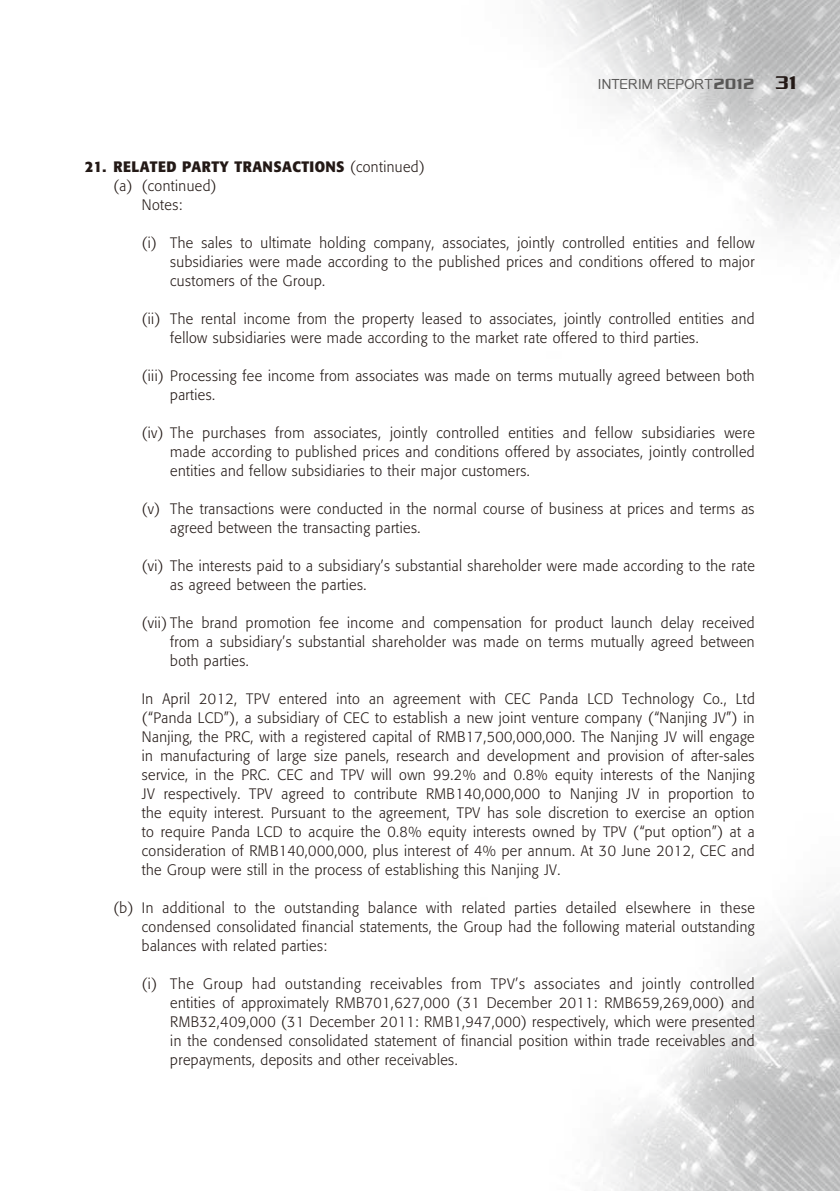
<style>
.page{position:relative;width:840px;height:1191px;background:#fff}
.page>*{position:absolute;margin:0;border:0;box-sizing:border-box;transform-origin:0 0}
.t1{font:300 15px/19px "Formata";letter-spacing:.03em;color:#231916;text-align:justify;scale:.95 1}
.t2{font:700 15px "Formata";letter-spacing:.03em;color:#231916;scale:.95 1}
.t3{font:500 14px "M Elle HK";letter-spacing:.03em;color:#595857;scale:.95 1}
.s1{font-family:"Serpentine Std";font-size:16px}
.s2{font-family:"Serpentine Std";font-size:20px;color:#231916}
.s3{font-weight:300}
</style>
<div class="page">
<img style="left:539px;top:0;width:300px;height:244px">
<img style="left:594px;top:890px;width:245px;height:301px">
<p class="t3" style="left:597px;top:74px;width:211px">INTERIM REPORT<span class="s1">2012</span> <span class="s2">31</span></p>
<p class="t2" style="left:85px;top:157px;width:358px">21. RELATED PARTY TRANSACTIONS <span class="s3">(continued)</span></p>
<p class="t1" style="left:113px;top:176px;width:110px">(a) (continued)</p>
<p class="t1" style="left:142px;top:195px;width:44px">Notes:</p>
<p class="t1" style="left:170px;top:233px;width:616px;text-indent:-28px">(i) The sales to ultimate holding company, associates, jointly controlled entities and fellow subsidiaries were made according to the published prices and conditions offered to major customers of the Group.</p>
<p class="t1" style="left:170px;top:309px;width:616px;text-indent:-28px">(ii) The rental income from the property leased to associates, jointly controlled entities and fellow subsidiaries were made according to the market rate offered to third parties.</p>
<p class="t1" style="left:170px;top:366px;width:616px;text-indent:-28px">(iii) Processing fee income from associates was made on terms mutually agreed between both parties.</p>
<p class="t1" style="left:170px;top:423px;width:616px;text-indent:-28px">(iv) The purchases from associates, jointly controlled entities and fellow subsidiaries were made according to published prices and conditions offered by associates, jointly controlled entities and fellow subsidiaries to their major customers.</p>
<p class="t1" style="left:170px;top:499px;width:616px;text-indent:-28px">(v) The transactions were conducted in the normal course of business at prices and terms as agreed between the transacting parties.</p>
<p class="t1" style="left:170px;top:556px;width:616px;text-indent:-28px">(vi) The interests paid to a subsidiary’s substantial shareholder were made according to the rate as agreed between the parties.</p>
<p class="t1" style="left:170px;top:613px;width:616px;text-indent:-28px">(vii) The brand promotion fee income and compensation for product launch delay received from a subsidiary’s substantial shareholder was made on terms mutually agreed between both parties.</p>
<p class="t1" style="left:142px;top:689px;width:646px">In April 2012, TPV entered into an agreement with CEC Panda LCD Technology Co., Ltd (“Panda LCD”), a subsidiary of CEC to establish a new joint venture company (“Nanjing JV”) in Nanjing, the PRC, with a registered capital of RMB17,500,000,000. The Nanjing JV will engage in manufacturing of large size panels, research and development and provision of after-sales service, in the PRC. CEC and TPV will own 99.2% and 0.8% equity interests of the Nanjing JV respectively. TPV agreed to contribute RMB140,000,000 to Nanjing JV in proportion to the equity interest. Pursuant to the agreement, TPV has sole discretion to exercise an option to require Panda LCD to acquire the 0.8% equity interests owned by TPV (“put option”) at a consideration of RMB140,000,000, plus interest of 4% per annum. At 30 June 2012, CEC and the Group were still in the process of establishing this Nanjing JV.</p>
<p class="t1" style="left:142px;top:898px;width:646px;text-indent:-28px">(b) In additional to the outstanding balance with related parties detailed elsewhere in these condensed consolidated financial statements, the Group had the following material outstanding balances with related parties:</p>
<p class="t1" style="left:170px;top:974px;width:616px;text-indent:-28px">(i) The Group had outstanding receivables from TPV’s associates and jointly controlled entities of approximately RMB701,627,000 (31 December 2011: RMB659,269,000) and RMB32,409,000 (31 December 2011: RMB1,947,000) respectively, which were presented in the condensed consolidated statement of financial position within trade receivables and prepayments, deposits and other receivables.</p>
</div>
